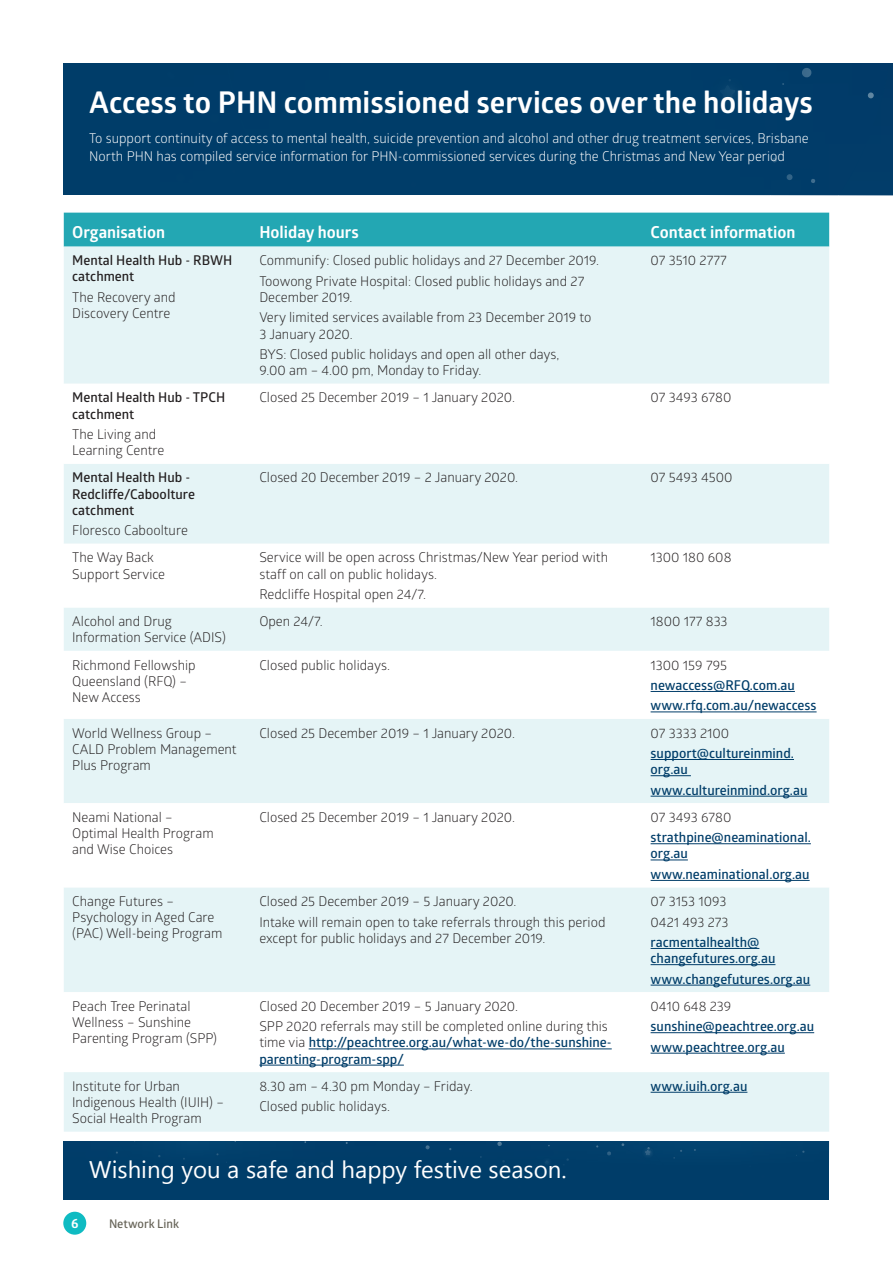
<style>
.page{position:relative;width:893px;height:1263px;background:#fff}
.page>*{position:absolute;margin:0;border:0;box-sizing:border-box;transform-origin:0 0}
.Heading_3{font:700 30px "Glober";color:#fff}
.body{font:24px "Myanmar Text";color:#fff}
.body-2{font:700 16.5px "Glober";color:#fff}
.table_body{font:13.5px/16.2px "Glober";color:#231f20}
.table_body-2{font:600 13.5px/16.2px "Glober";color:#003d69}
.body-3{font:13.5px/17.5px "Glober";color:#fff}
.table_body-3{font:600 13.5px/16.2px "Glober";color:#231f20}
.t1{font:700 13.5px "Glober";color:#fff}
.t2{font:600 12px "Glober";color:#666357}
.s1{font-weight:400;color:#231f20}
</style>
<div class="page">
<div style="left:64px;top:64px;width:829px;height:131px;background:#003d69"></div>
<svg style="left:802px;top:68px;width:10px;height:10px"></svg>
<svg style="left:772px;top:157px;width:5px;height:6px"></svg>
<svg style="left:811px;top:179px;width:4px;height:4px"></svg>
<div style="left:786px;top:174px;width:7px;height:6px;background:#326386;border-radius:3px"></div>
<div style="left:868px;top:92px;width:6px;height:7px;background:#6086a1;border-radius:50%"></div>
<img style="left:721px;top:85px;width:14px;height:15px">
<div style="left:64px;top:213px;width:765px;height:34px;background:#23a7b3"></div>
<div style="left:64px;top:247px;width:765px;height:885px;background:#e5f4f6"></div>
<svg style="left:64px;top:384px;width:765px;height:688px"></svg>
<hr style="left:651px;top:691px;width:144px;height:1px;background:#003d69">
<hr style="left:651px;top:712px;width:166px;height:1px;background:#003d69">
<hr style="left:651px;top:759px;width:143px;height:1px;background:#003d69">
<hr style="left:651px;top:775px;width:40px;height:1px;background:#003d69">
<hr style="left:651px;top:796px;width:156px;height:1px;background:#003d69">
<hr style="left:651px;top:843px;width:160px;height:1px;background:#003d69">
<hr style="left:651px;top:860px;width:37px;height:1px;background:#003d69">
<hr style="left:651px;top:880px;width:159px;height:1px;background:#003d69">
<hr style="left:651px;top:948px;width:108px;height:1px;background:#003d69">
<hr style="left:651px;top:964px;width:124px;height:1px;background:#003d69">
<hr style="left:651px;top:985px;width:159px;height:1px;background:#003d69">
<hr style="left:309px;top:1048px;width:303px;height:1px;background:#003d69">
<hr style="left:259px;top:1065px;width:145px;height:1px;background:#003d69">
<hr style="left:651px;top:1032px;width:163px;height:1px;background:#003d69">
<hr style="left:651px;top:1053px;width:134px;height:1px;background:#003d69">
<hr style="left:651px;top:1092px;width:96px;height:1px;background:#003d69">
<div style="left:64px;top:1141px;width:765px;height:58px;background:#003d69"></div>
<div style="left:63px;top:1212px;width:23px;height:23px;background:#0fbbc2;border-radius:50%"></div>
<p class="Heading_3" style="left:89px;top:82px;width:725px">Access to PHN commissioned services over the holidays</p>
<p class="body-3" style="left:89px;top:129px;width:721px">To support continuity of access to mental health, suicide prevention and alcohol and other drug treatment services, Brisbane<br>North PHN has compiled service information for PHN-commissioned services during the Christmas and New Year period</p>
<p class="body-2" style="left:72px;top:221px;width:94px">Organisation</p>
<p class="body-2" style="left:259px;top:221px;width:101px">Holiday hours</p>
<p class="body-2" style="left:651px;top:221px;width:146px">Contact information</p>
<p class="table_body-3" style="left:72px;top:252px;width:161px">Mental Health Hub - RBWH catchment</p>
<p class="table_body" style="left:72px;top:288px;width:105px">The Recovery and<br>Discovery Centre</p>
<p class="table_body" style="left:259px;top:252px;width:341px">Communify: Closed public holidays and 27 December 2019.</p>
<p class="table_body" style="left:259px;top:272px;width:326px">Toowong Private Hospital: Closed public holidays and 27<br>December 2019.</p>
<p class="table_body" style="left:259px;top:309px;width:334px">Very limited services available from 23 December 2019 to<br>3 January 2020.</p>
<p class="table_body" style="left:259px;top:345px;width:302px">BYS: Closed public holidays and open all other days,<br>9.00 am – 4.00 pm, Monday to Friday.</p>
<p class="table_body" style="left:651px;top:252px;width:78px">07 3510 2777</p>
<p class="table_body-3" style="left:72px;top:389px;width:154px">Mental Health Hub - TPCH catchment</p>
<p class="table_body" style="left:72px;top:425px;width:94px">The Living and<br>Learning Centre</p>
<p class="table_body-3" style="left:72px;top:469px;width:124px">Mental Health Hub -<br>Redcliffe/Caboolture catchment</p>
<p class="table_body" style="left:72px;top:522px;width:117px">Floresco Caboolture</p>
<p class="table_body" style="left:259px;top:389px;width:257px">Closed 25 December 2019 – 1 January 2020.</p>
<p class="table_body" style="left:651px;top:389px;width:82px">07 3493 6780</p>
<p class="table_body" style="left:259px;top:469px;width:260px">Closed 20 December 2019 – 2 January 2020.</p>
<p class="table_body" style="left:651px;top:469px;width:83px">07 5493 4500</p>
<p class="table_body" style="left:72px;top:549px;width:94px">The Way Back<br>Support Service</p>
<p class="table_body" style="left:259px;top:549px;width:350px">Service will be open across Christmas/New Year period with staff on call on public holidays.</p>
<p class="table_body" style="left:259px;top:585px;width:168px">Redcliffe Hospital open 24/7.</p>
<p class="table_body" style="left:651px;top:549px;width:82px">1300 180 608</p>
<p class="table_body" style="left:72px;top:613px;width:155px">Alcohol and Drug<br>Information Service (ADIS)</p>
<p class="table_body" style="left:259px;top:613px;width:65px">Open 24/7.</p>
<p class="table_body" style="left:651px;top:613px;width:79px">1800 177 833</p>
<p class="table_body" style="left:72px;top:656px;width:125px">Richmond Fellowship<br>Queensland (RFQ) –<br>New Access</p>
<p class="table_body" style="left:259px;top:656px;width:132px">Closed public holidays.</p>
<p class="table_body" style="left:651px;top:656px;width:78px">1300 159 795</p>
<p class="table_body-2" style="left:651px;top:677px;width:146px">newaccess@RFQ.com.au</p>
<p class="table_body-2" style="left:651px;top:697px;width:167px">www.rfq.com.au/newaccess</p>
<p class="table_body" style="left:72px;top:724px;width:166px">World Wellness Group –<br>CALD Problem Management<br>Plus Program</p>
<p class="table_body" style="left:259px;top:724px;width:257px">Closed 25 December 2019 – 1 January 2020.</p>
<p class="table_body" style="left:651px;top:724px;width:80px">07 3333 2100</p>
<p class="table_body-2" style="left:651px;top:745px;width:145px">support@cultureinmind. org.au</p>
<p class="table_body-2" style="left:651px;top:781px;width:158px">www.cultureinmind.org.au</p>
<p class="table_body" style="left:72px;top:808px;width:143px">Neami National –<br>Optimal Health Program and Wise Choices</p>
<p class="table_body" style="left:259px;top:808px;width:257px">Closed 25 December 2019 – 1 January 2020.</p>
<p class="table_body" style="left:651px;top:808px;width:82px">07 3493 6780</p>
<p class="table_body-2" style="left:651px;top:829px;width:162px">strathpine@neaminational. org.au</p>
<p class="table_body-2" style="left:651px;top:866px;width:161px">www.neaminational.org.au</p>
<p class="table_body" style="left:72px;top:892px;width:152px">Change Futures –<br>Psychology in Aged Care (PAC) Well-being Program</p>
<p class="table_body" style="left:259px;top:892px;width:259px">Closed 25 December 2019 – 5 January 2020.</p>
<p class="table_body" style="left:259px;top:913px;width:348px">Intake will remain open to take referrals through this period except for public holidays and 27 December 2019.</p>
<p class="table_body" style="left:72px;top:997px;width:146px">Peach Tree Perinatal<br>Wellness – Sunshine<br>Parenting Program (SPP)</p>
<p class="table_body" style="left:259px;top:997px;width:260px">Closed 20 December 2019 – 5 January 2020.</p>
<p class="table_body-2" style="left:259px;top:1018px;width:354px"><span class="s1">SPP 2020 referrals may still be completed online during this time via</span> http://peachtree.org.au/what-we-do/the-sunshine&shy;parenting-program-spp/</p>
<p class="table_body" style="left:72px;top:1077px;width:153px">Institute for Urban<br>Indigenous Health (IUIH) –<br>Social Health Program</p>
<p class="table_body" style="left:259px;top:1077px;width:215px">8.30 am – 4.30 pm Monday – Friday.</p>
<p class="table_body" style="left:259px;top:1098px;width:132px">Closed public holidays.</p>
<p class="body" style="left:89px;top:1155px;width:479px">Wishing you a safe and happy festive season.</p>
<p class="t1" style="left:71px;top:1214px;width:9px">6</p>
<p class="t2" style="left:109px;top:1215px;width:72px">Network Link</p>
<p class="table_body" style="left:651px;top:892px;width:77px">07 3153 1093</p>
<p class="table_body" style="left:651px;top:913px;width:79px">0421 493 273</p>
<p class="table_body-2" style="left:651px;top:934px;width:126px">racmentalhealth@ changefutures.org.au</p>
<p class="table_body-2" style="left:651px;top:970px;width:161px">www.changefutures.org.au</p>
<p class="table_body" style="left:651px;top:997px;width:82px">0410 648 239</p>
<p class="table_body-2" style="left:651px;top:1018px;width:165px">sunshine@peachtree.org.au</p>
<p class="table_body-2" style="left:651px;top:1038px;width:136px">www.peachtree.org.au</p>
<p class="table_body-2" style="left:651px;top:1077px;width:98px">www.iuih.org.au</p>
</div>
